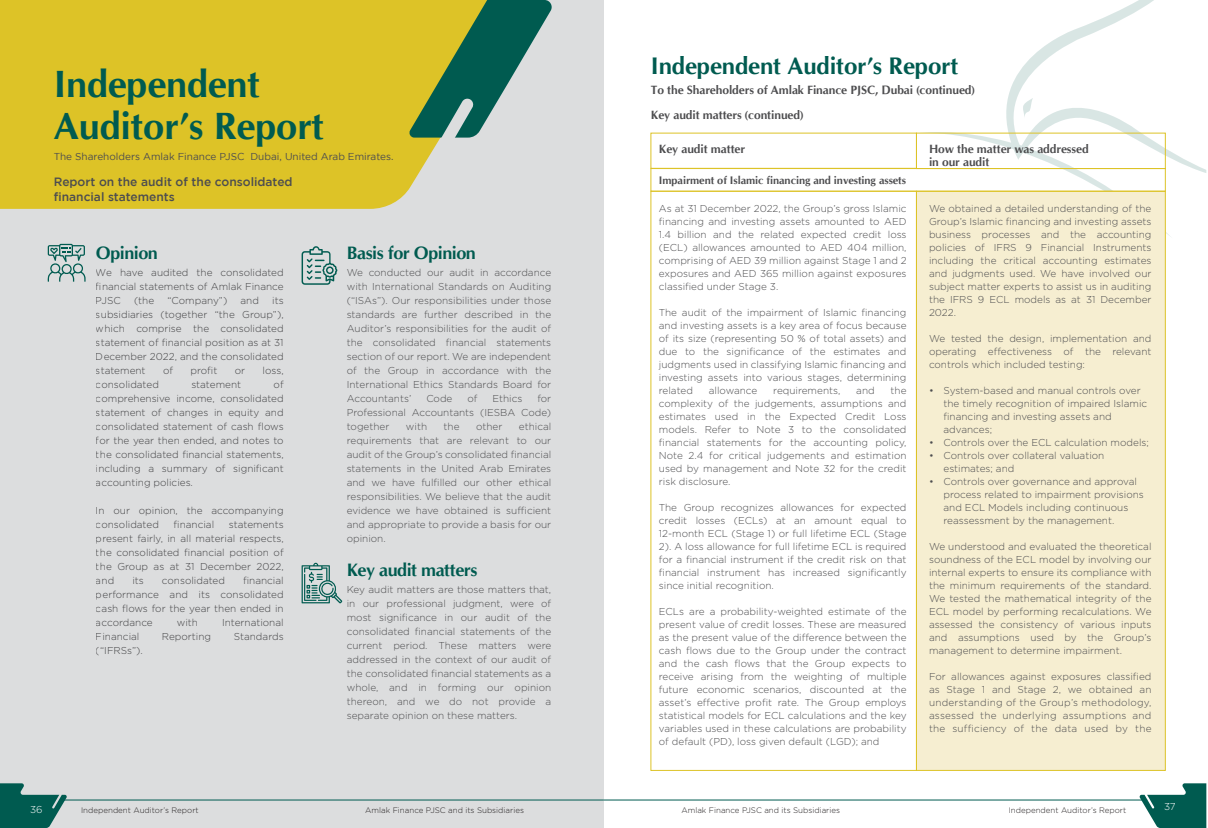
<style>
.page{position:relative;width:1208px;height:828px;background:#fff}
.page>*{position:absolute;margin:0;border:0;box-sizing:border-box;transform-origin:0 0}
.t1{font:700 38px/42.6px "CG Omega";letter-spacing:-.005em;color:#005b50}
.t2{font:700 24px "CG Omega";letter-spacing:-.005em;color:#005b50}
.t3{font:700 18px "CG Omega";letter-spacing:-.025em;color:#005b50}
.t4{font:700 12px/24.6px "CG Omega";letter-spacing:-.005em;color:#4d4d4f}
.t5{font:500 12px/14.4px "Gotham";color:#4d4d4f}
.t6{font:700 11px "CG Omega";letter-spacing:-.005em;color:#4d4d4f}
.t7{font:300 10px/13px "Gotham";color:#4d4d4f;text-align:justify}
.t8{font:10px "Gotham";color:#4d4d4f}
.t9{font:300 10px "Gotham";color:#fff}
.t10{font:300 8px "Gotham";color:#231f20}
</style>
<div class="page">
<div style="left:0;top:0;width:603px;height:828px;background:#dcddde"></div>
<svg style="left:48px;top:244px;width:38px;height:38px"></svg>
<svg style="left:301px;top:246px;width:36px;height:39px"></svg>
<svg style="left:302px;top:563px;width:40px;height:40px"></svg>
<svg style="left:918px;top:0;width:288px;height:239px"></svg>
<hr style="left:603px;top:800px;width:544px;height:1px;background:#005b50">
<svg style="left:1139px;top:783px;width:67px;height:45px"></svg>
<hr style="left:62px;top:800px;width:541px;height:1px;background:#005b50">
<svg style="left:0;top:783px;width:67px;height:45px"></svg>
<div style="left:916px;top:191px;width:249px;height:580px;background:#f6eed1"></div>
<div style="left:650px;top:191px;width:267px;height:580px;border:1px solid #ddc327"></div>
<div style="left:650px;top:168px;width:515px;height:24px;border:1px solid #ddc327"></div>
<div style="left:0;top:0;width:409px;height:209px;background:#ddc327"></div>
<svg style="left:408px;top:0;width:144px;height:189px"></svg>
<h1 class="t1" style="left:54px;top:62px;width:272px">Independent<br>Auditor’s Report</h1>
<p class="t8" style="left:54px;top:151px;width:341px">The Shareholders Amlak Finance PJSC Dubai, United Arab Emirates.</p>
<p class="t5" style="left:54px;top:175px;width:240px">Report on the audit of the consolidated financial statements</p>
<h3 class="t3" style="left:96px;top:241px;width:63px">Opinion</h3>
<p class="t7" style="left:96px;top:265px;width:189px;line-height:14px">We have audited the consolidated financial statements of Amlak Finance PJSC</p>
<p class="t7" style="left:134px;top:294px;width:22px">(the</p>
<p class="t7" style="left:167px;top:294px;width:61px">“Company”)</p>
<p class="t7" style="left:240px;top:294px;width:20px">and</p>
<p class="t7" style="left:96px;top:293px;width:189px;line-height:14px;text-indent:176px">its subsidiaries (together “the Group”), which comprise the consolidated statement of financial position as at 31<br>December 2022, and the consolidated statement</p>
<p class="t7" style="left:163px;top:364px;width:12px">of</p>
<p class="t7" style="left:190px;top:364px;width:28px">profit</p>
<p class="t7" style="left:235px;top:364px;width:12px">or</p>
<p class="t7" style="left:263px;top:364px;width:23px">loss,</p>
<p class="t7" style="left:96px;top:377px;width:189px;line-height:14px;text-indent:178px">of comprehensive income, consolidated statement of changes in equity and consolidated statement of cash flows for the year then ended, and notes to the consolidated financial statements, including a summary of significant accounting policies.</p>
<p class="t7" style="left:96px;top:503px;width:189px;line-height:14px">In our opinion, the accompanying consolidated</p>
<p class="t7" style="left:96px;top:378px;width:65px">consolidated</p>
<p class="t7" style="left:191px;top:378px;width:51px">statement</p>
<p class="t7" style="left:174px;top:518px;width:42px">financial</p>
<p class="t7" style="left:96px;top:517px;width:189px;line-height:14px;text-indent:133px">statements present fairly, in all material respects, the consolidated financial position of the Group as at 31 December 2022, and</p>
<p class="t7" style="left:96px;top:573px;width:189px;line-height:14px;text-indent:147px">financial performance and its consolidated cash flows for the year then ended in accordance</p>
<p class="t7" style="left:132px;top:574px;width:13px">its</p>
<p class="t7" style="left:162px;top:574px;width:65px">consolidated</p>
<p class="t7" style="left:177px;top:616px;width:23px">with</p>
<p class="t7" style="left:222px;top:616px;width:63px">International</p>
<p class="t7" style="left:96px;top:630px;width:45px">Financial</p>
<p class="t7" style="left:162px;top:630px;width:51px">Reporting</p>
<p class="t7" style="left:234px;top:630px;width:51px">Standards</p>
<p class="t7" style="left:96px;top:644px;width:48px">(“IFRSs”).</p>
<h3 class="t3" style="left:347px;top:241px;width:131px">Basis for Opinion</h3>
<p class="t7" style="left:347px;top:266px;width:206px;line-height:14px">We conducted our audit in accordance with International Standards on Auditing (“ISAs”). Our responsibilities under those standards are further described in the Auditor’s responsibilities for the audit of the consolidated financial statements section of our report. We are independent of the Group in accordance with the International Ethics Standards Board for Accountants’</p>
<p class="t7" style="left:347px;top:392px;width:206px;line-height:14px;text-indent:191px">for Professional Accountants (IESBA Code) together</p>
<p class="t7" style="left:426px;top:392px;width:28px">Code</p>
<p class="t7" style="left:467px;top:392px;width:12px">of</p>
<p class="t7" style="left:492px;top:392px;width:32px">Ethics</p>
<p class="t7" style="left:347px;top:420px;width:206px;line-height:14px;text-indent:172px">ethical requirements that are relevant to our audit of the Group’s consolidated financial statements in the United Arab Emirates and we have fulfilled our other ethical responsibilities. We believe that the audit evidence we have obtained is sufficient and appropriate to provide a basis for our opinion.</p>
<p class="t7" style="left:406px;top:420px;width:23px">with</p>
<p class="t7" style="left:443px;top:420px;width:17px">the</p>
<p class="t7" style="left:476px;top:420px;width:28px">other</p>
<h3 class="t3" style="left:347px;top:558px;width:132px">Key audit matters</h3>
<p class="t7" style="left:347px;top:582px;width:206px;line-height:14px">Key audit matters are those matters that, in our professional judgment, were of most significance in our audit of the consolidated financial statements of the current period. These matters were addressed in the context of our audit of the consolidated financial statements as a whole, and in forming our opinion thereon, and we do not provide a separate opinion on these matters.</p>
<h2 class="t2" style="left:651px;top:50px;width:309px">Independent Auditor’s Report</h2>
<p class="t4" style="left:651px;top:78px;width:325px">To the Shareholders of Amlak Finance PJSC, Dubai (continued)<br>Key audit matters (continued)</p>
<p class="t4" style="left:659px;top:137px;width:88px">Key audit matter</p>
<p class="t6" style="left:659px;top:174px;width:249px">Impairment of Islamic financing and investing assets</p>
<p class="t4" style="left:929px;top:143px;width:161px;line-height:12.6px">How the matter was addressed in our audit</p>
<p class="t7" style="left:659px;top:202px;width:249px">As at 31 December 2022, the Group’s gross Islamic financing and investing assets amounted to AED 1.4 billion and the related expected credit loss (ECL) allowances amounted to AED 404 million, comprising of AED 39 million against Stage 1 and 2 exposures and AED 365 million against exposures classified under Stage 3.</p>
<p class="t7" style="left:659px;top:306px;width:249px">The audit of the impairment of Islamic financing and investing assets is a key area of focus because of its size (representing 50 % of total assets) and due to the significance of the estimates and judgments used in classifying Islamic financing and investing assets into various stages, determining related</p>
<p class="t7" style="left:659px;top:384px;width:249px;text-indent:232px">the complexity of the judgements, assumptions and estimates used in the Expected Credit Loss models. Refer to Note 3 to the consolidated financial statements for the accounting policy, Note 2.4 for critical judgements and estimation used by management and Note 32 for the credit risk disclosure.</p>
<p class="t7" style="left:659px;top:501px;width:249px">The Group recognizes allowances for expected credit losses (ECLs) at an amount equal to 12-month ECL (Stage 1) or full lifetime ECL (Stage 2). A loss allowance for full lifetime ECL is required for a financial instrument if the credit risk on that financial instrument has increased significantly since initial recognition.</p>
<p class="t7" style="left:659px;top:605px;width:249px">ECLs are a probability-weighted estimate of the present value of credit losses. These are measured as the present value of the difference between the cash flows due to the Group under the contract and the cash flows that the Group expects to receive arising from the weighting of multiple future economic scenarios, discounted at the asset’s effective profit rate. The Group employs statistical models for ECL calculations and the key variables used in these calculations are probability of default (PD), loss given default (LGD); and</p>
<p class="t7" style="left:709px;top:384px;width:50px">allowance</p>
<p class="t7" style="left:773px;top:384px;width:69px">requirements,</p>
<p class="t7" style="left:856px;top:384px;width:20px">and</p>
<p class="t7" style="left:929px;top:202px;width:224px">We obtained a detailed understanding of the Group’s Islamic financing and investing assets business processes and the accounting policies of IFRS 9 Financial Instruments including the critical accounting estimates and judgments used. We have involved our subject matter experts to assist us in auditing the IFRS 9 ECL models as at 31 December 2022.</p>
<p class="t7" style="left:929px;top:332px;width:224px">We tested the design, implementation and operating effectiveness of the relevant controls which included testing:</p>
<p class="t7" style="left:943px;top:384px;width:205px;text-align:left;text-indent:-14px">• System-based and manual controls over the timely recognition of impaired Islamic financing and investing assets and advances;</p>
<p class="t7" style="left:929px;top:436px;width:221px">• Controls over the ECL calculation models;</p>
<p class="t7" style="left:943px;top:449px;width:162px;text-indent:-14px">• Controls over collateral valuation estimates; and</p>
<p class="t7" style="left:943px;top:475px;width:202px;text-align:left;text-indent:-14px">• Controls over governance and approval process related to impairment provisions and ECL Models including continuous reassessment by the management.</p>
<p class="t7" style="left:929px;top:540px;width:224px">We understood and evaluated the theoretical soundness of the ECL model by involving our internal experts to ensure its compliance with the minimum requirements of the standard.<br>We tested the mathematical integrity of the ECL model by performing recalculations. We assessed the consistency of various inputs and assumptions used by the Group’s management to determine impairment.</p>
<p class="t7" style="left:929px;top:670px;width:224px">For allowances against exposures classified as Stage 1 and Stage 2, we obtained an understanding of the Group’s methodology, assessed the underlying assumptions and the sufficiency of the data used by the</p>
<p class="t9" style="left:30px;top:804px;width:14px">36</p>
<p class="t10" style="left:81px;top:806px;width:119px">Independent Auditor’s Report</p>
<p class="t10" style="left:365px;top:806px;width:160px">Amlak Finance PJSC and its Subsidiaries</p>
<p class="t10" style="left:681px;top:806px;width:160px">Amlak Finance PJSC and its Subsidiaries</p>
<p class="t10" style="left:1008px;top:806px;width:119px">Independent Auditor’s Report</p>
<p class="t9" style="left:1164px;top:801px;width:13px">37</p>
</div>
